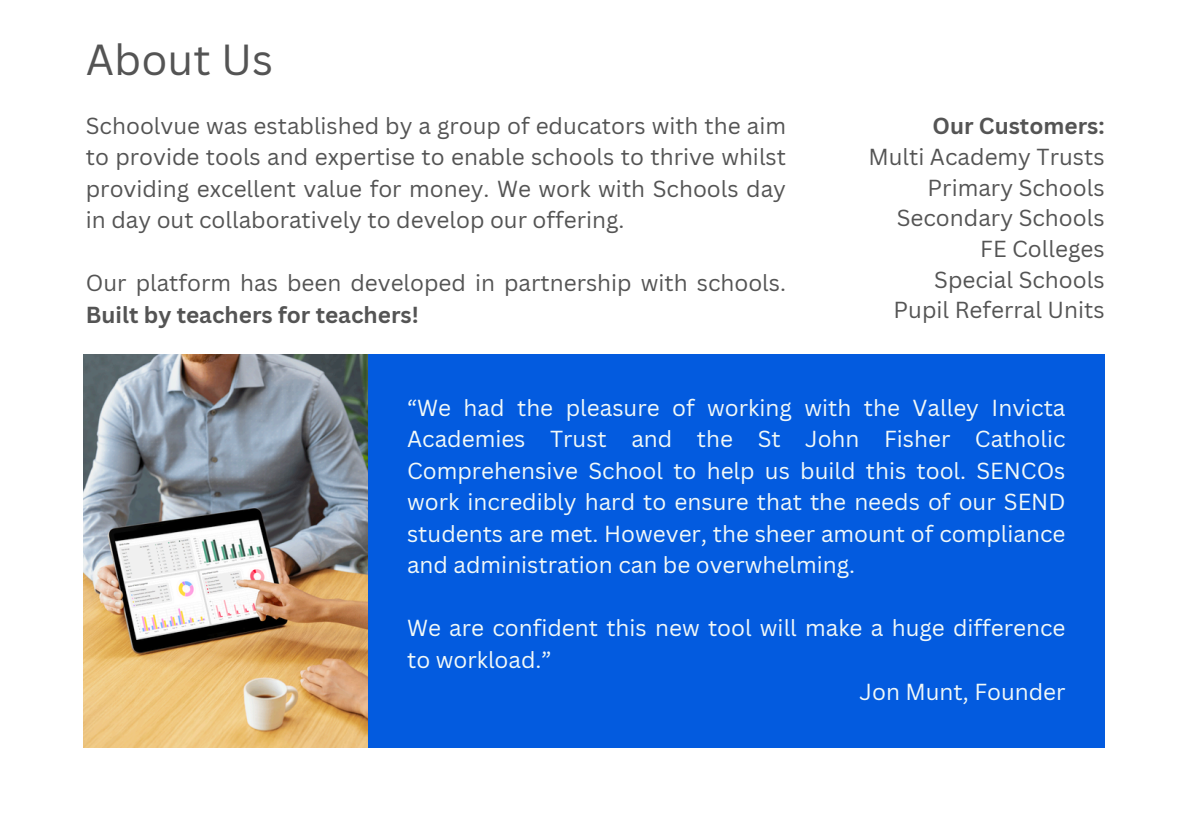
<style>
.page{position:relative;width:1191px;height:839px;background:#fff}
.page>*{position:absolute;margin:0;border:0;box-sizing:border-box;transform-origin:0 0}
.t1{font:42.2px "Canva Sans";color:#545454}
.t2{font:22.6px/31.6px "Canva Sans";color:#545454;text-align:justify}
.t3{font:22.6px/31.6px "Canva Sans";color:#f2f9f8;text-align:justify}
.t4{font:700 22.6px "Canva Sans";color:#545454}
.s1{font-weight:700}
</style>
<div class="page">
<div style="left:368px;top:354px;width:737px;height:393px;background:#035bdf"></div>
<img style="left:84px;top:354px;width:284px;height:393px">
<p class="t1" style="left:86px;top:30px;width:189px">About Us</p>
<p class="t2" style="left:86px;top:109px;width:702px">Schoolvue was established by a group of educators with the aim to provide tools and expertise to enable schools to thrive whilst providing excellent value for money. We work with Schools day in day out collaboratively to develop our offering.</p>
<p class="t2" style="left:86px;top:267px;width:702px">Our platform has been developed in partnership with schools.<br><span class="s1">Built by teachers for teachers!</span></p>
<p class="t4" style="left:933px;top:110px;width:174px">Our Customers:</p>
<p class="t2" style="left:868px;top:140px;width:238px">Multi Academy Trusts</p>
<p class="t2" style="left:928px;top:171px;width:179px">Primary Schools</p>
<p class="t2" style="left:897px;top:202px;width:209px">Secondary Schools</p>
<p class="t2" style="left:980px;top:232px;width:126px">FE Colleges</p>
<p class="t2" style="left:934px;top:263px;width:172px">Special Schools</p>
<p class="t2" style="left:894px;top:294px;width:213px">Pupil Referral Units</p>
<h1 class="t3" style="left:407px;top:391px;width:660px">“We had the pleasure of working with the Valley Invicta Academies Trust and the St John Fisher Catholic Comprehensive School to help us build this tool. SENCOs work incredibly hard to ensure that the needs of our SEND students are met. However, the sheer amount of compliance and administration can be overwhelming.</h1>
<p class="t3" style="left:407px;top:612px;width:660px">We are confident this new tool will make a huge difference to workload.”</p>
<p class="t3" style="left:860px;top:675px;width:207px">Jon Munt, Founder</p>
</div>
